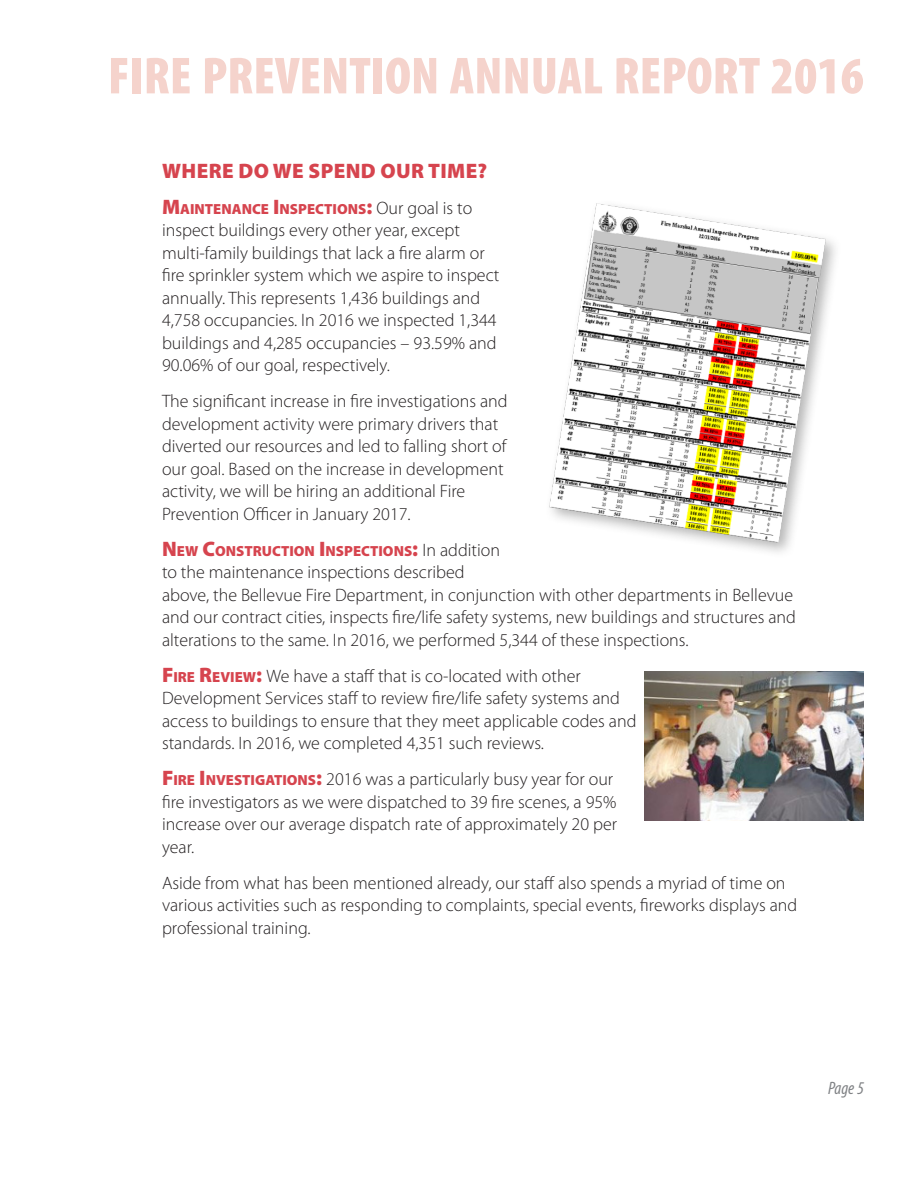
<style>
.page{position:relative;width:918px;height:1188px;background:#fff}
.page>*{position:absolute;margin:0;border:0;box-sizing:border-box;transform-origin:0 0}
.t1{font:900 condensed 52.5px "Myriad Pro";color:#f5d3cc}
.FIRST_MAIN_TITLE{font:900 21px "Myriad Pro";letter-spacing:.02em;color:#d6444e}
.FIRST_with_bold_3_wo{font:300 18px/22.5px "Myriad Pro";color:#231f20}
.Main_TXT_paragraph{font:300 18px/22.5px "Myriad Pro";color:#231f20}
.t2{font:italic condensed 18px "Myriad Pro";color:#808285}
.FIRST_with_bold_3_wo-2{font:900 14.7px "Myriad Pro";color:#d6444e}
.s1{font-size:21px}
.s2{font-weight:300;font-size:18px;color:#231f20}
.s3{font-weight:900;font-size:21px;color:#d6444e}
.s4{font-weight:900;font-size:14.7px;color:#d6444e}
</style>
<div class="page">
<img style="left:549px;top:203px;width:287px;height:349px">
<img style="left:644px;top:671px;width:220px;height:150px">
<h1 class="t1" style="left:108px;top:42px;width:757px">FIRE PREVENTION ANNUAL REPORT 2016</h1>
<p class="FIRST_MAIN_TITLE" style="left:162px;top:157px;width:327px">WHERE DO WE SPEND OUR TIME?</p>
<p class="FIRST_with_bold_3_wo-2" style="left:162px;top:199px;width:312px"><span class="s1">M</span>AINTENANCE <span class="s1">I</span> NSPECTIONS<span class="s1">:</span> <span class="s2">Our goal is to</span></p>
<p class="FIRST_with_bold_3_wo" style="left:162px;top:219px;width:339px">inspect buildings every other year, except multi-family buildings that lack a fire alarm or fire sprinkler system which we aspire to inspect annually. This represents 1,436 buildings and 4,758 occupancies. In 2016 we inspected 1,344 buildings and 4,285 occupancies – 93.59% and 90.06% of our goal, respectively.</p>
<p class="Main_TXT_paragraph" style="left:162px;top:390px;width:347px">The significant increase in fire investigations and development activity were primary drivers that diverted our resources and led to falling short of our goal. Based on the increase in development activity, we will be hiring an additional Fire Prevention Officer in January 2017.</p>
<p class="FIRST_with_bold_3_wo-2" style="left:162px;top:541px;width:340px"><span class="s1">N</span> EW <span class="s1">C</span>ONSTRUCTION <span class="s1">I</span> NSPECTIONS<span class="s1">:</span> <span class="s2">In addition</span></p>
<p class="FIRST_with_bold_3_wo" style="left:162px;top:561px;width:636px">to the maintenance inspections described<br>above, the Bellevue Fire Department, in conjunction with other departments in Bellevue and our contract cities, inspects fire/life safety systems, new buildings and structures and alterations to the same. In 2016, we performed 5,344 of these inspections.</p>
<p class="FIRST_with_bold_3_wo" style="left:162px;top:664px;width:476px"><span class="s3">F</span> <span class="s4">IRE</span> <span class="s3">R</span><span class="s4">EVIEW</span><span class="s3">:</span> We have a staff that is co-located with other Development Services staff to review fire/life safety systems and access to buildings to ensure that they meet applicable codes and standards. In 2016, we completed 4,351 such reviews.</p>
<p class="FIRST_with_bold_3_wo" style="left:162px;top:768px;width:457px"><span class="s3">F</span> <span class="s4">IRE</span> <span class="s3">I</span> <span class="s4">NVESTIGATIONS</span><span class="s3">:</span> 2016 was a particularly busy year for our fire investigators as we were dispatched to 39 fire scenes, a 95% increase over our average dispatch rate of approximately 20 per year.</p>
<p class="Main_TXT_paragraph" style="left:162px;top:871px;width:637px">Aside from what has been mentioned already, our staff also spends a myriad of time on various activities such as responding to complaints, special events, fireworks displays and professional training.</p>
<p class="t2" style="left:828px;top:1077px;width:37px">Page 5</p>
</div>
